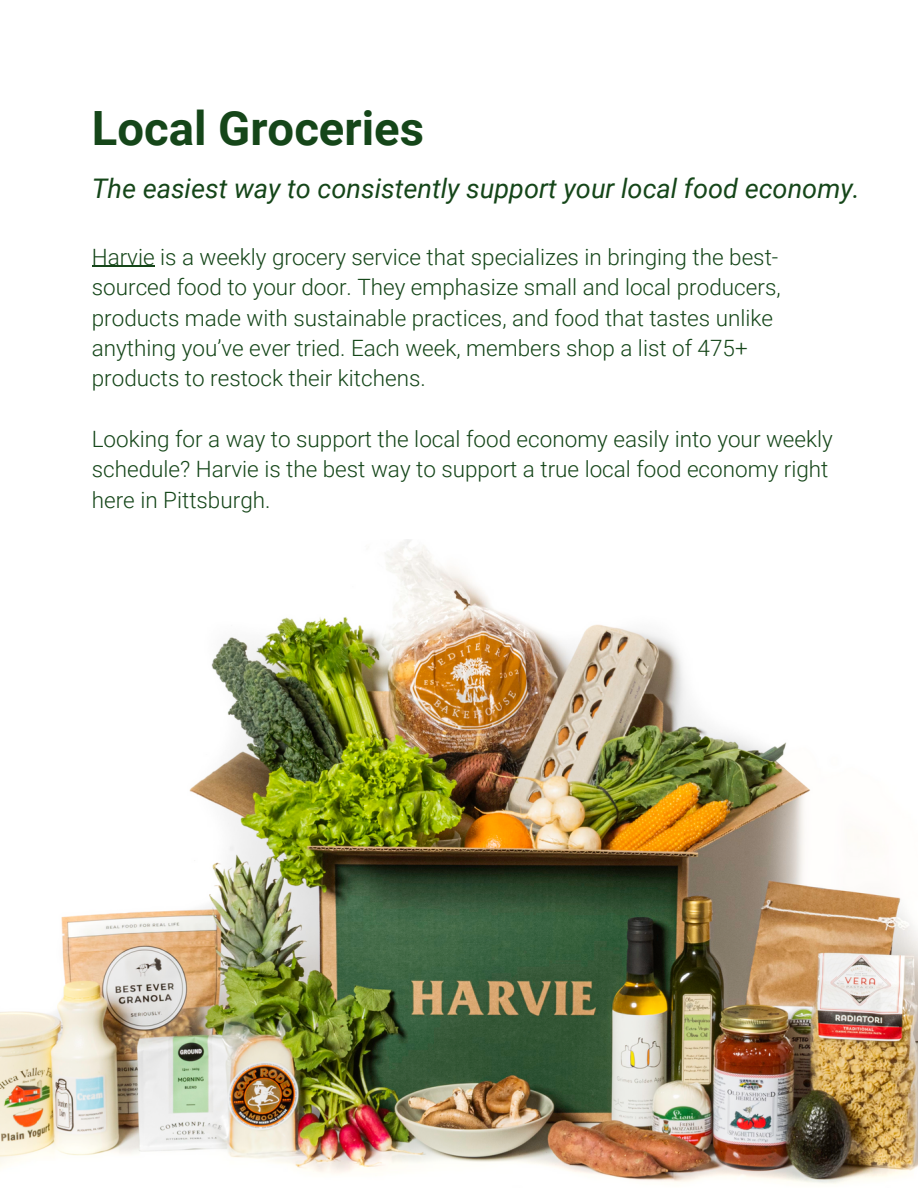
<style>
.page{position:relative;width:918px;height:1188px;background:#fff}
.page>*{position:absolute;margin:0;border:0;box-sizing:border-box;transform-origin:0 0}
.t1{font:700 47.25px "Roboto";color:#154619}
.t2{font:italic 27px "Roboto";color:#154619}
.t3{font:300 22.5px/30.3px "Roboto";color:#154619}
</style>
<div class="page">
<img style="left:0;top:539px;width:918px;height:645px">
<hr style="left:92px;top:266px;width:63px;height:1px;background:#154619">
<p class="t1" style="left:92px;top:102px;width:334px">Local Groceries</p>
<p class="t2" style="left:92px;top:173px;width:770px">The easiest way to consistently support your local food economy.</p>
<p class="t3" style="left:92px;top:242px;width:690px">Harvie is a weekly grocery service that specializes in bringing the best&shy;sourced food to your door. They emphasize small and local producers, products made with sustainable practices, and food that tastes unlike anything you’ve ever tried. Each week, members shop a list of 475+ products to restock their kitchens.</p>
<p class="t3" style="left:92px;top:424px;width:743px">Looking for a way to support the local food economy easily into your weekly schedule? Harvie is the best way to support a true local food economy right here in Pittsburgh.</p>
</div>
